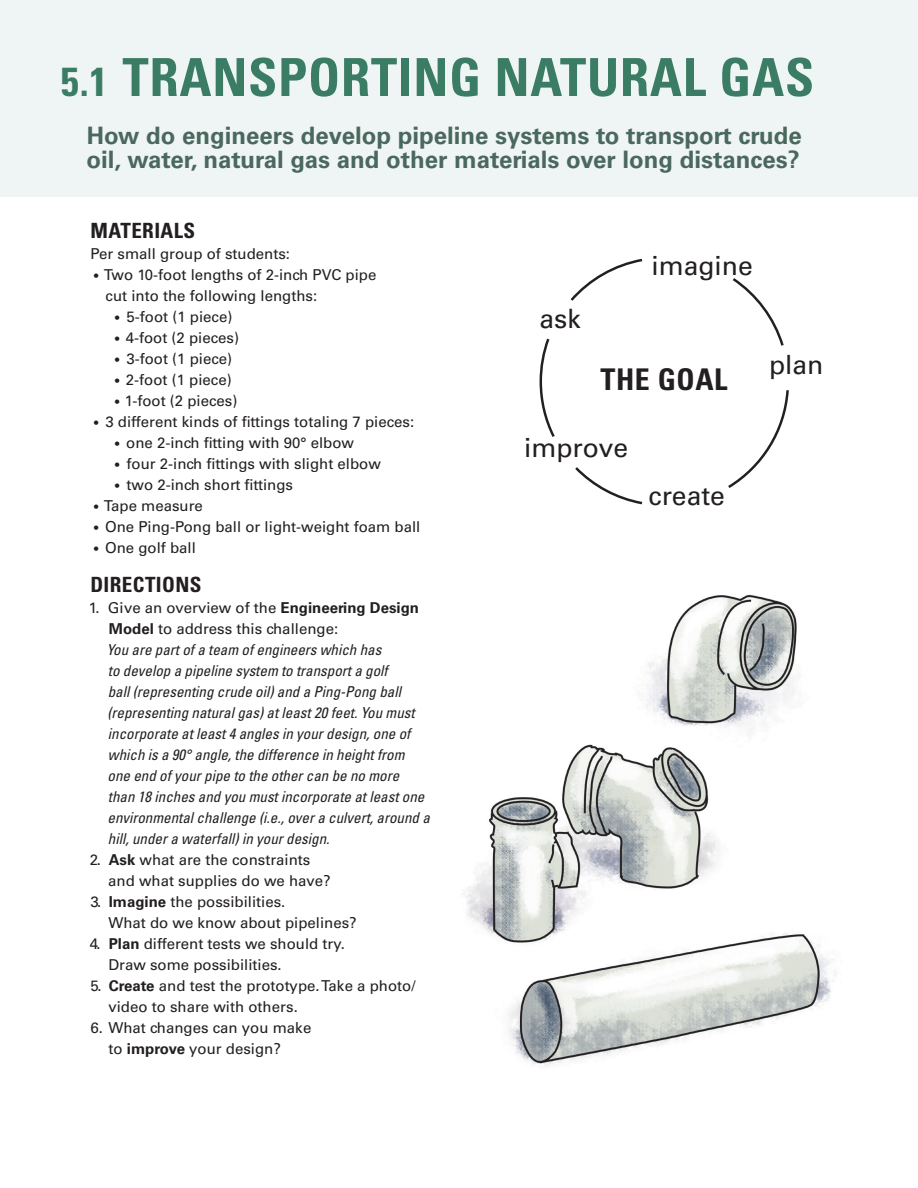
<style>
.page{position:relative;width:918px;height:1188px;background:#fff}
.page>*{position:absolute;margin:0;border:0;box-sizing:border-box;transform-origin:0 0}
.t1{font:700 condensed 52.5px "Univers LT Std";letter-spacing:.015em;color:#3a7c64}
.t2{font:700 condensed 29.85px "Univers LT Std";letter-spacing:.02em;color:#231f20}
.t3{font:26.4px "Univers LT Std";color:#231f20}
.blurb{font:700 24px/24px "Univers LT Std";color:#4a685e}
.t4{font:700 condensed 21px "Univers LT Std";letter-spacing:.02em;color:#231f20}
.ul{font:15px/21px "Univers LT Std";color:#231f20}
.body{font:italic condensed 15px/21px "Univers LT Std";color:#231f20}
.s1{font-size:40.5px}
.s2{font-weight:700;font-size:12px}
.s3{font-weight:700}
</style>
<div class="page">
<div style="left:0;top:0;width:918px;height:196px;background:#eff5f4"></div>
<svg style="left:575px;top:467px;width:68px;height:38px"></svg>
<svg style="left:728px;top:390px;width:61px;height:98px"></svg>
<svg style="left:732px;top:278px;width:52px;height:68px"></svg>
<svg style="left:570px;top:258px;width:73px;height:43px"></svg>
<svg style="left:539px;top:338px;width:16px;height:99px"></svg>
<img style="left:462px;top:594px;width:375px;height:473px">
<p class="t1" style="left:61px;top:45px;width:755px"><span class="s1">5.1</span> TRANSPORTING NATURAL GAS</p>
<p class="blurb" style="left:87px;top:124px;width:717px">How do engineers develop pipeline systems to transport crude oil, water, natural gas and other materials over long distances?</p>
<p class="t4" style="left:91px;top:218px;width:106px">MATERIALS</p>
<p class="ul" style="left:90px;top:243px;width:201px">Per small group of students:</p>
<p class="ul" style="left:106px;top:264px;width:272px;text-indent:-11px"><span class="s2">•</span> Two 10-foot lengths of 2-inch PVC pipe cut into the following lengths:</p>
<p class="ul" style="left:115px;top:306px;width:119px"><span class="s2">•</span> 5-foot (1 piece)</p>
<p class="ul" style="left:115px;top:327px;width:125px"><span class="s2">•</span> 4-foot (2 pieces)</p>
<p class="ul" style="left:115px;top:348px;width:118px"><span class="s2">•</span> 3-foot (1 piece)</p>
<p class="ul" style="left:115px;top:369px;width:118px"><span class="s2">•</span> 2-foot (1 piece)</p>
<p class="ul" style="left:115px;top:390px;width:124px"><span class="s2">•</span> 1-foot (2 pieces)</p>
<p class="ul" style="left:94px;top:411px;width:322px"><span class="s2">•</span> 3 different kinds of fittings totaling 7 pieces:</p>
<p class="ul" style="left:115px;top:432px;width:240px"><span class="s2">•</span> one 2-inch fitting with 90° elbow</p>
<p class="ul" style="left:115px;top:453px;width:267px"><span class="s2">•</span> four 2-inch fittings with slight elbow</p>
<p class="ul" style="left:115px;top:474px;width:179px"><span class="s2">•</span> two 2-inch short fittings</p>
<p class="ul" style="left:94px;top:495px;width:110px"><span class="s2">•</span> Tape measure</p>
<p class="ul" style="left:94px;top:516px;width:328px"><span class="s2">•</span> One Ping-Pong ball or light-weight foam ball</p>
<p class="ul" style="left:94px;top:537px;width:103px"><span class="s2">•</span> One golf ball</p>
<p class="t4" style="left:90px;top:572px;width:113px">DIRECTIONS</p>
<p class="ul" style="left:109px;top:597px;width:312px;text-indent:-20px">1. Give an overview of the <span class="s3">Engineering Design<br>Model</span> to address this challenge:</p>
<p class="body" style="left:107px;top:639px;width:325px">You are part of a team of engineers which has<br>to develop a pipeline system to transport a golf<br>ball (representing crude oil) and a Ping-Pong ball (representing natural gas) at least 20 feet. You must incorporate at least 4 angles in your design, one of which is a 90° angle, the difference in height from<br>one end of your pipe to the other can be no more<br>than 18 inches and you must incorporate at least one environmental challenge (i.e., over a culvert, around a hill, under a waterfall) in your design.</p>
<p class="ul" style="left:108px;top:849px;width:224px;text-indent:-18px">2. <span class="s3">Ask</span> what are the constraints and what supplies do we have?</p>
<p class="ul" style="left:108px;top:891px;width:250px;text-indent:-18px">3. <span class="s3">Imagine</span> the possibilities.<br>What do we know about pipelines?</p>
<p class="ul" style="left:108px;top:933px;width:238px;text-indent:-19px">4. <span class="s3">Plan</span> different tests we should try.<br>Draw some possibilities.</p>
<p class="ul" style="left:108px;top:975px;width:309px;text-indent:-18px">5. <span class="s3">Create</span> and test the prototype. Take a photo/ video to share with others.</p>
<p class="ul" style="left:109px;top:1017px;width:204px;text-indent:-18px">6. What changes can you make to <span class="s3">improve</span> your design?</p>
<p class="t3" style="left:540px;top:303px;width:43px">ask</p>
<p class="t3" style="left:651px;top:250px;width:103px">imagine</p>
<p class="t2" style="left:601px;top:361px;width:129px">THE GOAL</p>
<p class="t3" style="left:524px;top:432px;width:106px">improve</p>
<p class="t3" style="left:648px;top:480px;width:78px">create</p>
<p class="t3" style="left:769px;top:349px;width:56px">plan</p>
</div>
